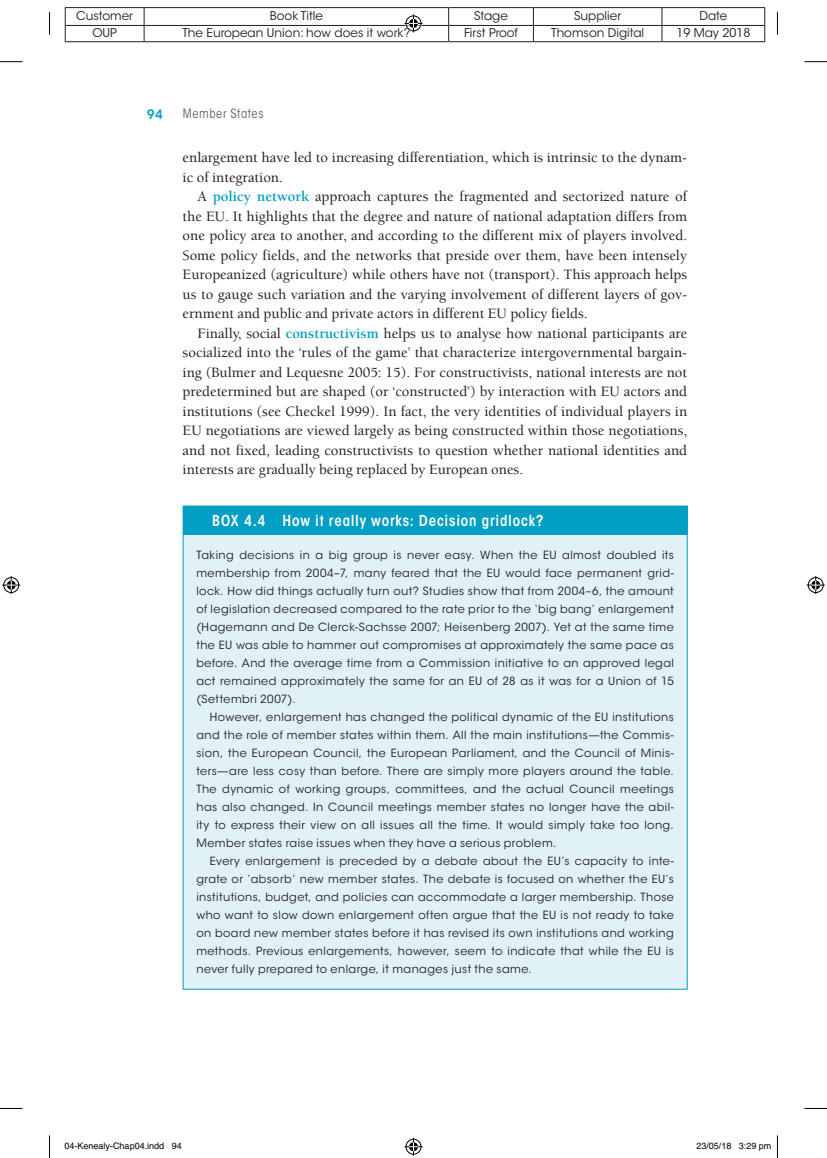
<style>
.page{position:relative;width:827px;height:1158px;background:#fff}
.page>*{position:absolute;margin:0;border:0;box-sizing:border-box;transform-origin:0 0}
.t1{font:600 condensed 15px "ITC Avant Garde Std";letter-spacing:.05em;color:#fff}
.t2{font:500 14.7px/19.5px "Berkeley Std";color:#231f20;text-align:justify}
.t3{font:800 13.5px "Avenir LT Std";color:#009fc3}
.t4{font:condensed 12.75px "ITC Avant Garde Std";letter-spacing:.05em;color:#636366}
.t5{font:12px "ITC Avant Garde Std";color:#231f20}
.t6{font:11.25px/18px "ITC Avant Garde Std";letter-spacing:.035em;color:#231f20;text-align:justify}
.t7{font:9px "Helvetica";color:#000}
.s1{font-weight:700;color:#009fc3}
</style>
<div class="page">
<hr style="left:65px;top:7px;width:79px;height:1px;background:#231f20">
<hr style="left:144px;top:7px;width:304px;height:1px;background:#231f20">
<hr style="left:448px;top:7px;width:85px;height:1px;background:#231f20">
<hr style="left:533px;top:7px;width:128px;height:1px;background:#231f20">
<hr style="left:661px;top:7px;width:103px;height:1px;background:#231f20">
<hr style="left:65px;top:25px;width:79px;height:1px;background:#231f20">
<svg style="left:65px;top:8px;width:1px;height:33px"></svg>
<hr style="left:144px;top:25px;width:304px;height:1px;background:#231f20">
<svg style="left:144px;top:8px;width:1px;height:33px"></svg>
<hr style="left:448px;top:25px;width:85px;height:1px;background:#231f20">
<svg style="left:448px;top:8px;width:1px;height:33px"></svg>
<hr style="left:533px;top:25px;width:128px;height:1px;background:#231f20">
<svg style="left:532px;top:8px;width:1px;height:33px"></svg>
<hr style="left:661px;top:25px;width:103px;height:1px;background:#231f20">
<svg style="left:661px;top:8px;width:1px;height:33px"></svg>
<svg style="left:764px;top:8px;width:1px;height:33px"></svg>
<hr style="left:65px;top:41px;width:79px;height:1px;background:#231f20">
<hr style="left:144px;top:41px;width:304px;height:1px;background:#231f20">
<hr style="left:448px;top:41px;width:85px;height:1px;background:#231f20">
<hr style="left:533px;top:41px;width:128px;height:1px;background:#231f20">
<hr style="left:661px;top:41px;width:103px;height:1px;background:#231f20">
<div style="left:183px;top:505px;width:504px;height:484px;background:#e0f2f7"></div>
<div style="left:183px;top:506px;width:504px;height:28px;background:#009fc3"></div>
<svg style="left:0;top:61px;width:22px;height:1px"></svg>
<svg style="left:804px;top:61px;width:22px;height:1px"></svg>
<svg style="left:49px;top:12px;width:1px;height:23px"></svg>
<svg style="left:49px;top:1135px;width:1px;height:22px"></svg>
<svg style="left:776px;top:12px;width:1px;height:22px"></svg>
<svg style="left:404px;top:14px;width:18px;height:18px"></svg>
<svg style="left:404px;top:1137px;width:18px;height:18px"></svg>
<svg style="left:2px;top:576px;width:18px;height:18px"></svg>
<svg style="left:806px;top:576px;width:18px;height:18px"></svg>
<svg style="left:776px;top:1136px;width:1px;height:21px"></svg>
<p class="t5" style="left:76px;top:8px;width:58px">Customer</p>
<p class="t5" style="left:270px;top:8px;width:54px">Book Title</p>
<p class="t5" style="left:474px;top:8px;width:35px">Stage</p>
<p class="t5" style="left:573px;top:8px;width:49px">Supplier</p>
<p class="t5" style="left:699px;top:8px;width:29px">Date</p>
<p class="t5" style="left:92px;top:26px;width:26px">OUP</p>
<p class="t5" style="left:182px;top:26px;width:229px">The European Union: how does it work?</p>
<p class="t5" style="left:464px;top:26px;width:55px">First Proof</p>
<p class="t5" style="left:551px;top:26px;width:94px">Thomson Digital</p>
<p class="t5" style="left:676px;top:26px;width:75px">19 May 2018</p>
<p class="t3" style="left:147px;top:107px;width:18px">94</p>
<p class="t4" style="left:183px;top:106px;width:82px">Member States</p>
<h2 class="t2" style="left:182px;top:148px;width:505px">enlargement have led to increasing differentiation, which is intrinsic to the dynam&shy;ic of integration.</h2>
<p class="t2" style="left:182px;top:187px;width:506px;text-indent:15px">A <span class="s1">policy network</span> approach captures the fragmented and sectorized nature of the EU. It highlights that the degree and nature of national adaptation differs from one policy area to another, and according to the different mix of players involved.<br>Some policy fields, and the networks that preside over them, have been intensely Europeanized (agriculture) while others have not (transport). This approach helps us to gauge such variation and the varying involvement of different layers of gov&shy;ernment and public and private actors in different EU policy fields.</p>
<p class="t2" style="left:182px;top:323px;width:506px;text-indent:15px">Finally, social <span class="s1">constructivism</span> helps us to analyse how national participants are socialized into the ‘rules of the game’ that characterize intergovernmental bargain&shy;ing (Bulmer and Lequesne 2005: 15). For constructivists, national interests are not predetermined but are shaped (or ‘constructed’) by interaction with EU actors and institutions (see Checkel 1999). In fact, the very identities of individual players in EU negotiations are viewed largely as being constructed within those negotiations, and not fixed, leading constructivists to question whether national identities and interests are gradually being replaced by European ones.</p>
<h1 class="t1" style="left:212px;top:510px;width:333px">Box 4.4 How it really works: Decision gridlock?</h1>
<p class="t6" style="left:196px;top:546px;width:479px">Taking decisions in a big group is never easy. When the EU almost doubled its membership from 2004–7, many feared that the EU would face permanent grid&shy;lock. How did things actually turn out? Studies show that from 2004–6, the amount of legislation decreased compared to the rate prior to the ‘big bang’ enlargement (Hagemann and De Clerck-Sachsse 2007; Heisenberg 2007). Yet at the same time the EU was able to hammer out compromises at approximately the same pace as before. And the average time from a Commission initiative to an approved legal act remained approximately the same for an EU of 28 as it was for a Union of 15 (Settembri 2007).</p>
<p class="t6" style="left:196px;top:708px;width:479px;text-indent:14px">However, enlargement has changed the political dynamic of the EU institutions and the role of member states within them. All the main institutions—the Commis&shy;sion, the European Council, the European Parliament, and the Council of Minis&shy;ters—are less cosy than before. There are simply more players around the table.<br>The dynamic of working groups, committees, and the actual Council meetings has also changed. In Council meetings member states no longer have the abil&shy;ity to express their view on all issues all the time. It would simply take too long.<br>Member states raise issues when they have a serious problem.</p>
<p class="t6" style="left:196px;top:852px;width:479px;text-indent:14px">Every enlargement is preceded by a debate about the EU’s capacity to inte&shy;grate or ‘absorb’ new member states. The debate is focused on whether the EU’s institutions, budget, and policies can accommodate a larger membership. Those who want to slow down enlargement often argue that the EU is not ready to take on board new member states before it has revised its own institutions and working methods. Previous enlargements, however, seem to indicate that while the EU is never fully prepared to enlarge, it manages just the same.</p>
<p class="t7" style="left:64px;top:1140px;width:119px">04-Kenealy-Chap04.indd 94</p>
<p class="t7" style="left:696px;top:1140px;width:77px">23/05/18 3:29 pm</p>
</div>
